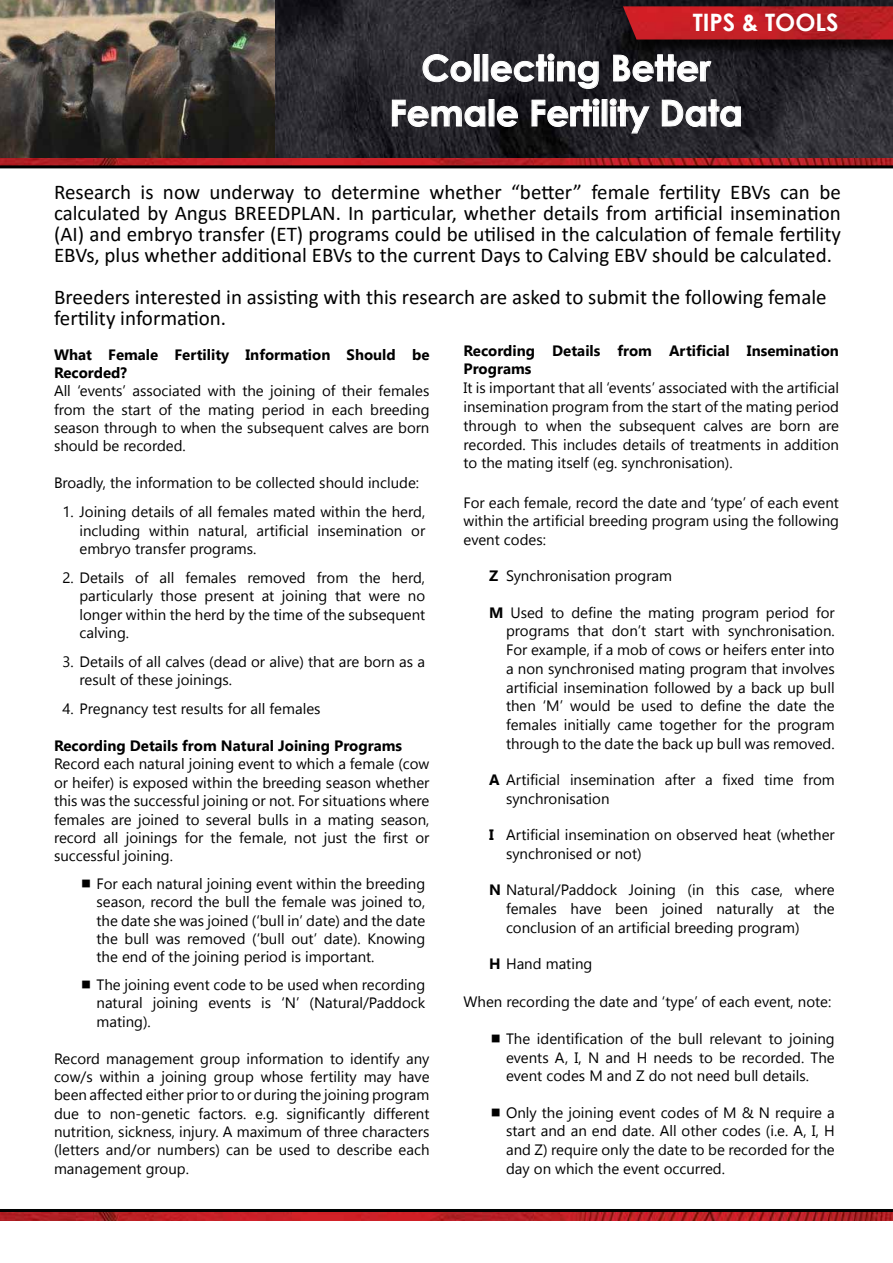
<style>
.page{position:relative;width:893px;height:1263px;background:#fff}
.page>*{position:absolute;margin:0;border:0;box-sizing:border-box;transform-origin:0 0}
.t1{font:700 36px/45px "Century Gothic";color:#fff;text-align:center}
.t2{font:700 24px "Century Gothic";color:#fff}
.t3{font:21px/21px "Calibri";color:#000;text-align:justify}
.t4{font:15px/18.3px "Gadugi";color:#000;text-align:justify}
.t5{font:700 15px/18.3px "Gadugi";color:#000}
.s1{font-weight:700}
</style>
<div class="page">
<img style="left:0;top:0;width:275px;height:158px">
<img style="left:275px;top:0;width:618px;height:158px">
<div style="left:625px;top:8px;width:268px;height:46px;background:#000;opacity:.75"></div>
<img style="left:623px;top:6px;width:270px;height:34px">
<img style="left:0;top:158px;width:893px;height:7px">
<hr style="left:0;top:165px;width:893px;height:3px;background:#000">
<img style="left:0;top:1212px;width:893px;height:9px">
<hr style="left:0;top:1209px;width:893px;height:3px;background:#000">
<svg style="left:422px;top:54px;width:50px;height:28px"></svg>
<div style="left:474px;top:54px;width:5px;height:27px;border:1px solid #fff"></div>
<svg style="left:490px;top:53px;width:109px;height:36px;background:#444348"></svg>
<svg style="left:613px;top:54px;width:99px;height:28px;background:#4a494d"></svg>
<svg style="left:392px;top:99px;width:94px;height:28px;background:#4f4e53"></svg>
<svg style="left:497px;top:106px;width:21px;height:21px"></svg>
<svg style="left:531px;top:98px;width:69px;height:29px;background:#48474c"></svg>
<svg style="left:609px;top:98px;width:41px;height:36px"></svg>
<svg style="left:661px;top:99px;width:80px;height:28px;background:#515055"></svg>
<h2 class="t2" style="left:693px;top:4px;width:147px">TIPS &amp; TOOLS</h2>
<h1 class="t1" style="left:389px;top:44px;width:355px">Collecting Better<br>Female Fertility Data</h1>
<p class="t3" style="left:54px;top:181px;width:788px">Research is now underway to determine whether “better” female fertility EBVs can be calculated by Angus BREEDPLAN. In particular, whether details from artificial insemination (AI) and embryo transfer (ET) programs could be utilised in the calculation of female fertility EBVs, plus whether additional EBVs to the current Days to Calving EBV should be calculated.</p>
<h3 class="t3" style="left:54px;top:286px;width:774px">Breeders interested in assisting with this research are asked to submit the following female fertility information.</h3>
<p class="t5" style="left:54px;top:345px;width:377px">What Female Fertility Information Should be<br>Recorded?</p>
<p class="t4" style="left:54px;top:382px;width:377px">All ‘events’ associated with the joining of their females from the start of the mating period in each breeding season through to when the subsequent calves are born should be recorded.</p>
<p class="t4" style="left:54px;top:474px;width:367px">Broadly, the information to be collected should include:</p>
<p class="t4" style="left:80px;top:503px;width:347px;text-indent:-17px">1. Joining details of all females mated within the herd, including within natural, artificial insemination or embryo transfer programs.</p>
<p class="t4" style="left:80px;top:568px;width:347px;text-indent:-17px">2. Details of all females removed from the herd, particularly those present at joining that were no longer within the herd by the time of the subsequent calving.</p>
<p class="t4" style="left:80px;top:652px;width:347px;text-indent:-17px">3. Details of all calves (dead or alive) that are born as a result of these joinings.</p>
<p class="t4" style="left:63px;top:700px;width:260px">4. Pregnancy test results for all females</p>
<p class="t5" style="left:54px;top:736px;width:350px">Recording Details from Natural Joining Programs</p>
<p class="t4" style="left:54px;top:755px;width:377px">Record each natural joining event to which a female (cow or heifer) is exposed within the breeding season whether this was the successful joining or not. For situations where females are joined to several bulls in a mating season, record all joinings for the female, not just the first or successful joining.</p>
<p class="t4" style="left:97px;top:874px;width:330px">For each natural joining event within the breeding season, record the bull the female was joined to, the date she was joined (‘bull in’ date) and the date the bull was removed (‘bull out’ date). Knowing the end of the joining period is important.</p>
<p class="t4" style="left:97px;top:975px;width:330px">The joining event code to be used when recording natural joining events is ‘N’ (Natural/Paddock mating).</p>
<p class="t4" style="left:54px;top:1049px;width:377px">Record management group information to identify any cow/s within a joining group whose fertility may have been affected either prior to or during the joining program due to non-genetic factors. e.g. significantly different nutrition, sickness, injury. A maximum of three characters (letters and/or numbers) can be used to describe each management group.</p>
<p class="t5" style="left:463px;top:342px;width:377px">Recording Details from Artificial Insemination<br>Programs</p>
<p class="t4" style="left:463px;top:379px;width:377px;line-height:18.8px">It is important that all ‘events’ associated with the artificial insemination program from the start of the mating period through to when the subsequent calves are born are recorded. This includes details of treatments in addition to the mating itself (eg. synchronisation).</p>
<p class="t4" style="left:463px;top:493px;width:377px;line-height:18.8px">For each female, record the date and ‘type’ of each event within the artificial breeding program using the following event codes:</p>
<p class="t4" style="left:489px;top:567px;width:185px"><span class="s1">Z</span> Synchronisation program</p>
<p class="t4" style="left:506px;top:603px;width:330px;line-height:18.8px;text-indent:-17px"><span class="s1">M</span> Used to define the mating program period for programs that don’t start with synchronisation.<br>For example, if a mob of cows or heifers enter into a non synchronised mating program that involves artificial insemination followed by a back up bull then ‘M’ would be used to define the date the females initially came together for the program through to the date the back up bull was removed.</p>
<p class="t4" style="left:506px;top:770px;width:330px;line-height:18.8px;text-indent:-17px"><span class="s1">A</span> Artificial insemination after a fixed time from synchronisation</p>
<p class="t4" style="left:506px;top:825px;width:330px;line-height:18.8px;text-indent:-17px"><span class="s1">I</span> Artificial insemination on observed heat (whether synchronised or not)</p>
<p class="t4" style="left:506px;top:880px;width:330px;line-height:18.8px;text-indent:-17px"><span class="s1">N</span> Natural/Paddock Joining (in this case, where females have been joined naturally at the conclusion of an artificial breeding program)</p>
<p class="t4" style="left:489px;top:954px;width:105px"><span class="s1">H</span> Hand mating</p>
<p class="t4" style="left:463px;top:993px;width:369px">When recording the date and ‘type’ of each event, note:</p>
<p class="t4" style="left:506px;top:1029px;width:330px;line-height:18.8px">The identification of the bull relevant to joining events A, I, N and H needs to be recorded. The event codes M and Z do not need bull details.</p>
<p class="t4" style="left:506px;top:1103px;width:330px;line-height:18.8px">Only the joining event codes of M &amp; N require a start and an end date. All other codes (i.e. A, I, H and Z) require only the date to be recorded for the day on which the event occurred.</p>
</div>
